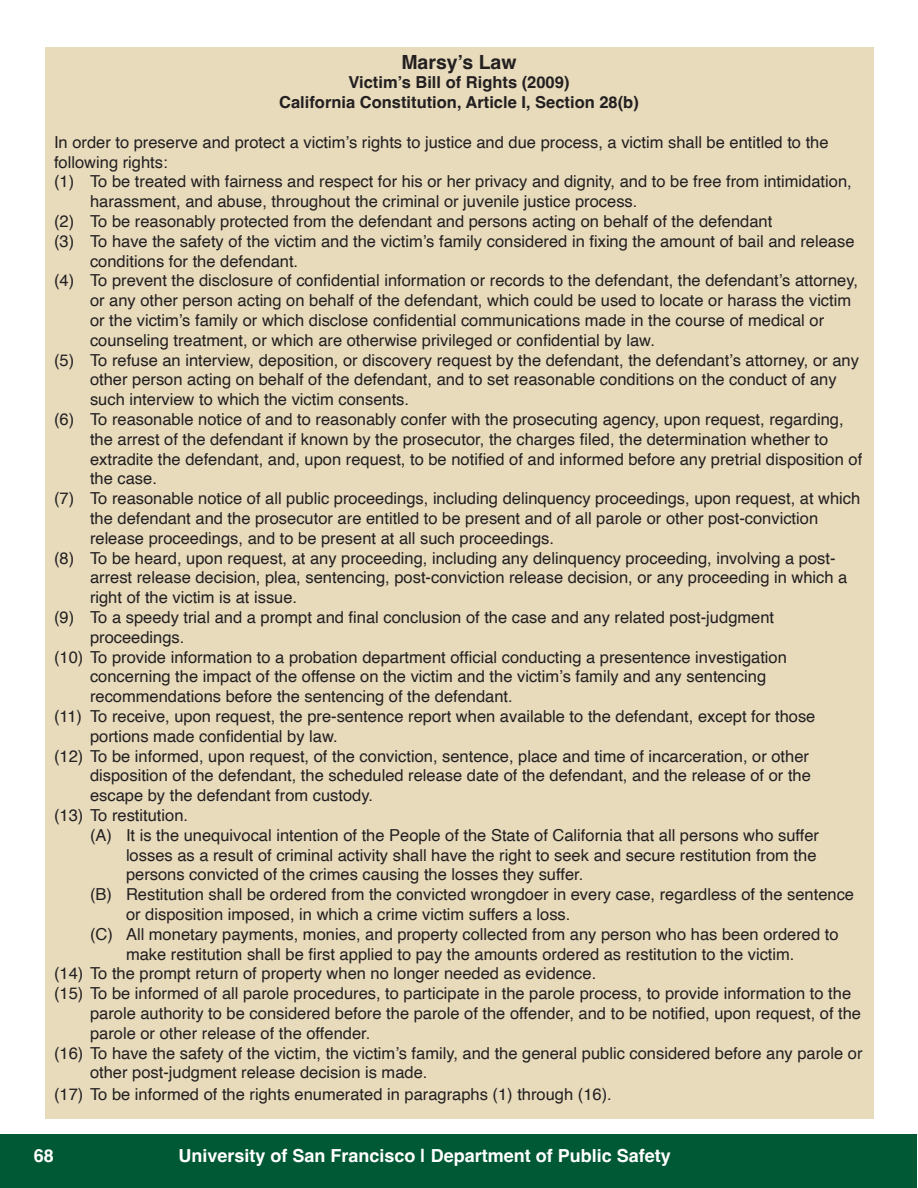
<style>
.page{position:relative;width:918px;height:1188px;background:#fff}
.page>*{position:absolute;margin:0;border:0;box-sizing:border-box;transform-origin:0 0}
._2_Section_2-gr_ctr{font:700 19.5px "Helvetica";color:#231f20}
.t1{font:700 18px "Helvetica";color:#fff}
.t2{font:16.5px/19.8px "Helvetica";color:#231f20}
.t3{font:700 16.5px/19.8px "Helvetica";color:#231f20;text-align:center}
</style>
<div class="page">
<div style="left:0;top:1134px;width:916px;height:54px;background:#005935"></div>
<div style="left:45px;top:47px;width:829px;height:1071px;background:#e7dbbc"></div>
<h3 class="_2_Section_2-gr_ctr" style="left:401px;top:50px;width:117px">Marsy’s Law</h3>
<p class="t3" style="left:279px;top:75px;width:361px">Victim’s Bill of Rights (2009)<br>California Constitution, Article I, Section 28(b)</p>
<p class="t2" style="left:54px;top:133px;width:776px">In order to preserve and protect a victim’s rights to justice and due process, a victim shall be entitled to the following rights:</p>
<p class="t2" style="left:90px;top:172px;width:763px;text-indent:-36px">(1) To be treated with fairness and respect for his or her privacy and dignity, and to be free from intimidation, harassment, and abuse, throughout the criminal or juvenile justice process.</p>
<p class="t2" style="left:54px;top:212px;width:720px">(2) To be reasonably protected from the defendant and persons acting on behalf of the defendant</p>
<p class="t2" style="left:90px;top:232px;width:766px;text-indent:-36px">(3) To have the safety of the victim and the victim’s family considered in fixing the amount of bail and release conditions for the defendant.</p>
<p class="t2" style="left:90px;top:271px;width:770px;text-indent:-36px">(4) To prevent the disclosure of confidential information or records to the defendant, the defendant’s attorney, or any other person acting on behalf of the defendant, which could be used to locate or harass the victim or the victim’s family or which disclose confidential communications made in the course of medical or counseling treatment, or which are otherwise privileged or confidential by law.</p>
<p class="t2" style="left:90px;top:350px;width:770px;text-indent:-36px">(5) To refuse an interview, deposition, or discovery request by the defendant, the defendant’s attorney, or any other person acting on behalf of the defendant, and to set reasonable conditions on the conduct of any such interview to which the victim consents.</p>
<p class="t2" style="left:90px;top:410px;width:774px;text-indent:-36px">(6) To reasonable notice of and to reasonably confer with the prosecuting agency, upon request, regarding, the arrest of the defendant if known by the prosecutor, the charges filed, the determination whether to extradite the defendant, and, upon request, to be notified of and informed before any pretrial disposition of the case.</p>
<p class="t2" style="left:90px;top:489px;width:772px;text-indent:-36px">(7) To reasonable notice of all public proceedings, including delinquency proceedings, upon request, at which the defendant and the prosecutor are entitled to be present and of all parole or other post-conviction release proceedings, and to be present at all such proceedings.</p>
<p class="t2" style="left:90px;top:548px;width:759px;text-indent:-36px">(8) To be heard, upon request, at any proceeding, including any delinquency proceeding, involving a post&shy;arrest release decision, plea, sentencing, post-conviction release decision, or any proceeding in which a right of the victim is at issue.</p>
<p class="t2" style="left:90px;top:608px;width:686px;text-indent:-36px">(9) To a speedy trial and a prompt and final conclusion of the case and any related post-judgment proceedings.</p>
<p class="t2" style="left:90px;top:647px;width:699px;text-indent:-36px">(10) To provide information to a probation department official conducting a presentence investigation concerning the impact of the offense on the victim and the victim’s family and any sentencing recommendations before the sentencing of the defendant.</p>
<p class="t2" style="left:90px;top:707px;width:727px;text-indent:-36px">(11) To receive, upon request, the pre-sentence report when available to the defendant, except for those portions made confidential by law.</p>
<p class="t2" style="left:90px;top:746px;width:722px;text-align:justify;text-indent:-36px">(12) To be informed, upon request, of the conviction, sentence, place and time of incarceration, or other disposition of the defendant, the scheduled release date of the defendant, and the release of or the escape by the defendant from custody.</p>
<p class="t2" style="left:54px;top:806px;width:136px">(13) To restitution.</p>
<p class="t2" style="left:126px;top:826px;width:695px;text-indent:-36px">(A) It is the unequivocal intention of the People of the State of California that all persons who suffer losses as a result of criminal activity shall have the right to seek and secure restitution from the persons convicted of the crimes causing the losses they suffer.</p>
<p class="t2" style="left:126px;top:885px;width:730px;text-indent:-36px">(B) Restitution shall be ordered from the convicted wrongdoer in every case, regardless of the sentence or disposition imposed, in which a crime victim suffers a loss.</p>
<p class="t2" style="left:90px;top:925px;width:750px;text-align:center">(C) All monetary payments, monies, and property collected from any person who has been ordered to make restitution shall be first applied to pay the amounts ordered as restitution to the victim.</p>
<p class="t2" style="left:54px;top:964px;width:544px">(14) To the prompt return of property when no longer needed as evidence.</p>
<p class="t2" style="left:90px;top:984px;width:773px;text-indent:-36px">(15) To be informed of all parole procedures, to participate in the parole process, to provide information to the parole authority to be considered before the parole of the offender, and to be notified, upon request, of the parole or other release of the offender.</p>
<p class="t2" style="left:90px;top:1043px;width:774px;text-indent:-36px">(16) To have the safety of the victim, the victim’s family, and the general public considered before any parole or other post-judgment release decision is made.</p>
<p class="t2" style="left:54px;top:1085px;width:559px">(17) To be informed of the rights enumerated in paragraphs (1) through (16).</p>
<p class="t1" style="left:34px;top:1145px;width:22px">68</p>
<p class="t1" style="left:179px;top:1145px;width:494px">University of San Francisco | Department of Public Safety</p>
</div>
